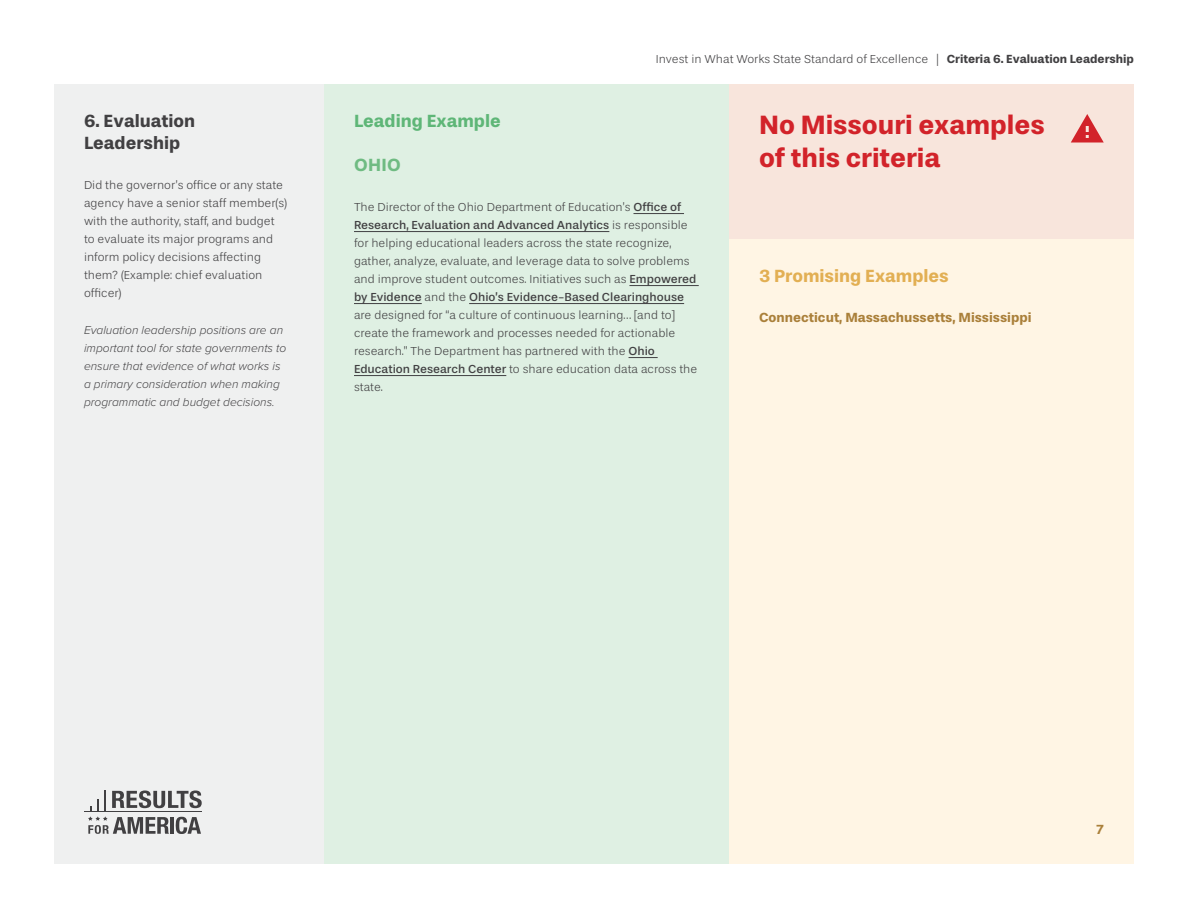
<style>
.page{position:relative;width:1188px;height:918px;background:#fff}
.page>*{position:absolute;margin:0;border:0;box-sizing:border-box;transform-origin:0 0}
.t1{font:700 27px/32.4px "Stevie Sans";color:#d2232a}
.t2{font:700 18px/21.6px "Stevie Sans";color:#414042}
.t3{font:700 18px "Stevie Sans";color:#e2af53}
.t4{font:700 18px "Stevie Sans";color:#5eb677}
.t5{font:700 18px "Stevie Sans";color:#6fbb82}
.t6{font:700 13.5px "Stevie Sans";color:#aa803a}
.t7{font:300 12px/18px "Stevie Sans";color:#414042}
.t8{font:italic 300 12px/18px "Proxima Nova";color:#414042}
.s1{font-weight:700}
.s2{font-weight:400}
</style>
<div class="page">
<div style="left:729px;top:84px;width:405px;height:780px;background:#fff5e4"></div>
<div style="left:54px;top:84px;width:270px;height:780px;background:#eff0f0"></div>
<div style="left:324px;top:84px;width:405px;height:780px;background:#dff0e3"></div>
<div style="left:729px;top:84px;width:405px;height:154px;background:#f8e5dc"></div>
<hr style="left:633px;top:213px;width:51px;height:1px;background:#414042">
<hr style="left:354px;top:231px;width:255px;height:1px;background:#414042">
<hr style="left:629px;top:285px;width:70px;height:1px;background:#414042">
<hr style="left:354px;top:303px;width:68px;height:1px;background:#414042">
<hr style="left:469px;top:303px;width:215px;height:1px;background:#414042">
<svg style="left:629px;top:357px;width:29px;height:1px"></svg>
<hr style="left:354px;top:375px;width:152px;height:1px;background:#414042">
<svg style="left:1071px;top:114px;width:33px;height:28px"></svg>
<hr style="left:84px;top:812px;width:117px;height:1px;background:#414042">
<svg style="left:88px;top:790px;width:114px;height:44px"></svg>
<h2 class="t2" style="left:84px;top:111px;width:113px">6. Evaluation<br>Leadership</h2>
<p class="t7" style="left:84px;top:176px;width:205px">Did the governor’s office or any state agency have a senior staff member(s) with the authority, staff, and budget to evaluate its major programs and inform policy decisions affecting them? (Example: chief evaluation officer)</p>
<p class="t8" style="left:84px;top:321px;width:204px">Evaluation leadership positions are an important tool for state governments to ensure that evidence of what works is a primary consideration when making programmatic and budget decisions.</p>
<p class="t7" style="left:656px;top:50px;width:480px">Invest in What Works State Standard of Excellence | <span class="s1">Criteria 6. Evaluation Leadership</span></p>
<h2 class="t4" style="left:354px;top:112px;width:148px">Leading Example</h2>
<h2 class="t5" style="left:354px;top:155px;width:48px">OHIO</h2>
<p class="t7" style="left:354px;top:198px;width:345px">The Director of the Ohio Department of Education’s <span class="s2">Office of Research, Evaluation and Advanced Analytics</span> is responsible for helping educational leaders across the state recognize, gather, analyze, evaluate, and leverage data to solve problems and improve student outcomes. Initiatives such as <span class="s2">Empowered by Evidence</span> and the <span class="s2">Ohio’s Evidence-Based Clearinghouse </span>are designed for “a culture of continuous learning… [and to] create the framework and processes needed for actionable research.” The Department has partnered with the <span class="s2">Ohio Education Research Center</span> to share education data across the state.</p>
<h1 class="t1" style="left:759px;top:110px;width:287px">No Missouri examples of this criteria</h1>
<h2 class="t3" style="left:759px;top:266px;width:191px">3 Promising Examples</h2>
<p class="t6" style="left:759px;top:310px;width:274px">Connecticut, Massachussetts, Mississippi</p>
<p class="t6" style="left:1096px;top:822px;width:9px">7</p>
</div>
